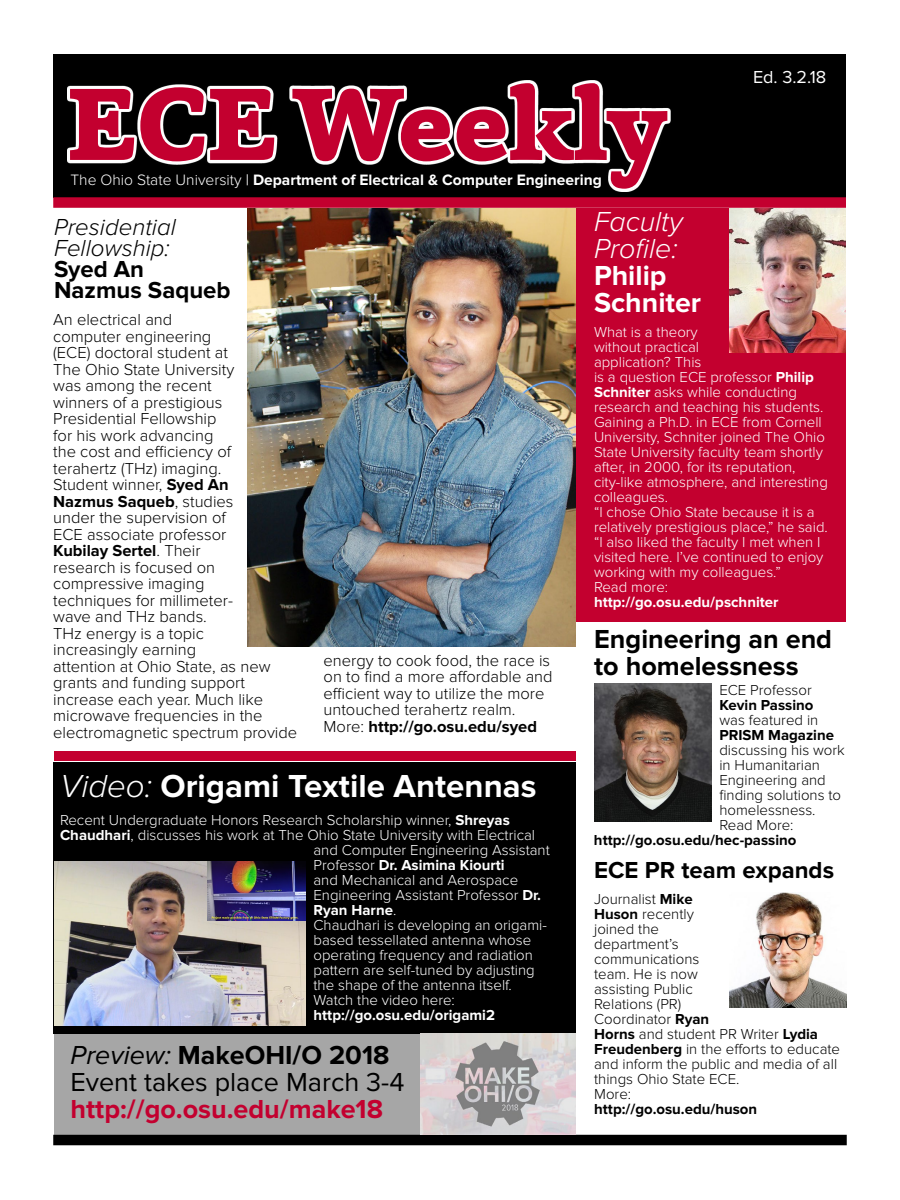
<style>
.page{position:relative;width:900px;height:1200px;background:#fff}
.page>*{position:absolute;margin:0;border:0;box-sizing:border-box;transform-origin:0 0}
.t1{font:800 105px "Capita";color:#c3002f}
.t2{font:700 33px "Proxima Nova";color:#fff}
.t3{font:italic 300 28.5px/27px "Proxima Nova";color:#fff}
.t4{font:700 28.5px/27px "Proxima Nova";color:#fff}
.t5{font:27px/27px "Proxima Nova";color:#000}
.t6{font:700 27px/27px "Proxima Nova";color:#000}
.t7{font:700 27px "Proxima Nova";color:#c3002f}
.t8{font:700 24px/21px "Proxima Nova";color:#000}
.t9{font:italic 300 24px/21px "Proxima Nova";color:#000}
.t10{font:18px "Proxima Nova";color:#fff}
.t11{font:300 16.5px/16.5px "Proxima Nova";color:#000}
.t12{font:700 15.6px "Proxima Nova";color:#fff}
.t13{font:300 15px/15px "Proxima Nova";color:#fff}
.t14{font:300 15px/15px "Proxima Nova";color:#000}
.t15{font:700 15px "Proxima Nova";color:#fff}
.t16{font:700 15px "Proxima Nova";color:#000}
.s1{font-weight:300}
.s2{font-weight:400}
.s3{font-weight:700}
.s4{font-weight:300;font-style:italic}
.s5{font-style:italic}
</style>
<div class="page">
<div style="left:53px;top:54px;width:793px;height:144px;background:#000"></div>
<div style="left:54px;top:1032px;width:366px;height:103px;background:#a6a6a6"></div>
<div style="left:53px;top:762px;width:523px;height:272px;background:#000"></div>
<div style="left:576px;top:208px;width:270px;height:414px;background:#c3002f"></div>
<svg style="left:67px;top:80px;width:603px;height:112px"></svg>
<div style="left:53px;top:197px;width:793px;height:11px;background:#c3002f"></div>
<div style="left:53px;top:1135px;width:794px;height:10px;background:#000"></div>
<div style="left:54px;top:751px;width:522px;height:9px;background:#c3002f"></div>
<img style="left:594px;top:683px;width:118px;height:138px">
<img style="left:729px;top:209px;width:117px;height:143px">
<img style="left:248px;top:208px;width:328px;height:438px">
<img style="left:54px;top:861px;width:252px;height:165px">
<img style="left:730px;top:892px;width:117px;height:115px">
<img style="left:420px;top:1034px;width:156px;height:101px">
<img style="left:207px;top:861px;width:99px;height:60px">
<h1 class="t1" style="left:68px;top:49px;width:601px">ECE Weekly</h1>
<p class="t12" style="left:70px;top:171px;width:533px"><span class="s1">The Ohio State University</span> <span class="s2">|</span> Department of Electrical &amp; Computer Engineering</p>
<p class="t10" style="left:753px;top:66px;width:75px">Ed. 3.2.18</p>
<h3 class="t9" style="left:54px;top:217px;width:123px">Presidential<br>Fellowship:</h3>
<h3 class="t8" style="left:54px;top:259px;width:178px">Syed An<br>Nazmus Saqueb</h3>
<p class="t11" style="left:53px;top:311px;width:246px">An electrical and<br>computer engineering<br>(ECE) doctoral student at<br>The Ohio State University<br>was among the recent<br>winners of a prestigious<br>Presidential Fellowship<br>for his work advancing<br>the cost and efficiency of terahertz (THz) imaging.<br>Student winner, <span class="s3">Syed An<br>Nazmus Saqueb</span>, studies<br>under the supervision of<br>ECE associate professor<br><span class="s3">Kubilay Sertel</span>. Their<br>research is focused on compressive imaging<br>techniques for millimeter-<br>wave and THz bands.<br>THz energy is a topic<br>increasingly earning<br>attention at Ohio State, as new grants and funding support increase each year. Much like microwave frequencies in the electromagnetic spectrum provide</p>
<p class="t11" style="left:324px;top:652px;width:231px">energy to cook food, the race is on to find a more affordable and efficient way to utilize the more untouched terahertz realm.<br>More: <span class="s3">http://go.osu.edu/syed</span></p>
<h2 class="t2" style="left:60px;top:767px;width:478px"><span class="s4">Video:</span> Origami Textile Antennas</h2>
<p class="t13" style="left:60px;top:813px;width:451px">Recent Undergraduate Honors Research Scholarship winner, <span class="s3">Shreyas</span></p>
<p class="t13" style="left:60px;top:828px;width:477px"><span class="s3">Chaudhari</span>, discusses his work at The Ohio State University with Electrical</p>
<p class="t13" style="left:314px;top:843px;width:238px">and Computer Engineering Assistant</p>
<p class="t15" style="left:314px;top:856px;width:193px"><span class="s1">Professor</span> Dr. Asimina Kiourti</p>
<p class="t13" style="left:314px;top:873px;width:206px">and Mechanical and Aerospace</p>
<p class="t13" style="left:314px;top:888px;width:229px">Engineering Assistant Professor <span class="s3">Dr.</span></p>
<p class="t15" style="left:314px;top:901px;width:84px">Ryan Harne<span class="s1">.</span></p>
<p class="t13" style="left:314px;top:918px;width:235px">Chaudhari is developing an origami-</p>
<p class="t13" style="left:314px;top:933px;width:219px">based tessellated antenna whose</p>
<p class="t13" style="left:314px;top:948px;width:221px">operating frequency and radiation</p>
<p class="t13" style="left:314px;top:963px;width:223px">pattern are self-tuned by adjusting</p>
<p class="t13" style="left:314px;top:978px;width:200px">the shape of the antenna itself.</p>
<p class="t13" style="left:314px;top:993px;width:143px">Watch the video here:</p>
<p class="t15" style="left:314px;top:1006px;width:183px">http://go.osu.edu/origami2</p>
<h3 class="t5" style="left:70px;top:1042px;width:335px"><span class="s5">Preview:</span> <span class="s3">MakeOHI/O 2018<br></span>Event takes place March 3-4</h3>
<h3 class="t7" style="left:70px;top:1093px;width:314px">http://go.osu.edu/make18</h3>
<h3 class="t3" style="left:594px;top:209px;width:90px">Faculty<br>Profile:</h3>
<h3 class="t4" style="left:594px;top:263px;width:109px">Philip<br>Schniter</h3>
<p class="t13" style="left:594px;top:325px;width:235px">What is a theory<br>without practical<br>application? This<br>is a question ECE professor <span class="s3">Philip<br>Schniter</span> asks while conducting research and teaching his students.<br>Gaining a Ph.D. in ECE from Cornell<br>University, Schniter joined The Ohio<br>State University faculty team shortly after, in 2000, for its reputation, city-like atmosphere, and interesting colleagues.<br>“I chose Ohio State because it is a relatively prestigious place,” he said. “I also liked the faculty I met when I visited here. I’ve continued to enjoy working with my colleagues.”<br>Read more:</p>
<p class="t15" style="left:594px;top:594px;width:186px">http://go.osu.edu/pschniter</p>
<h3 class="t6" style="left:594px;top:626px;width:239px">Engineering an end to homelessness</h3>
<p class="t14" style="left:719px;top:683px;width:94px">ECE Professor</p>
<p class="t16" style="left:719px;top:696px;width:96px">Kevin Passino</p>
<p class="t14" style="left:719px;top:713px;width:100px">was featured in</p>
<p class="t16" style="left:719px;top:726px;width:116px">PRISM Magazine</p>
<p class="t14" style="left:719px;top:743px;width:127px">discussing his work in Humanitarian<br>Engineering and finding solutions to homelessness.<br>Read More:</p>
<p class="t16" style="left:594px;top:831px;width:204px">http://go.osu.edu/hec-passino</p>
<h3 class="t8" style="left:594px;top:860px;width:241px">ECE PR team expands</h3>
<p class="t14" style="left:594px;top:891px;width:247px">Journalist <span class="s3">Mike<br>Huson</span> recently<br>joined the<br>department’s<br>communications<br>team. He is now<br>assisting Public<br>Relations (PR)<br>Coordinator <span class="s3">Ryan<br>Horns</span> and student PR Writer <span class="s3">Lydia<br>Freudenberg</span> in the efforts to educate and inform the public and media of all things Ohio State ECE.<br>More:</p>
<p class="t16" style="left:594px;top:1100px;width:165px">http://go.osu.edu/huson</p>
</div>
